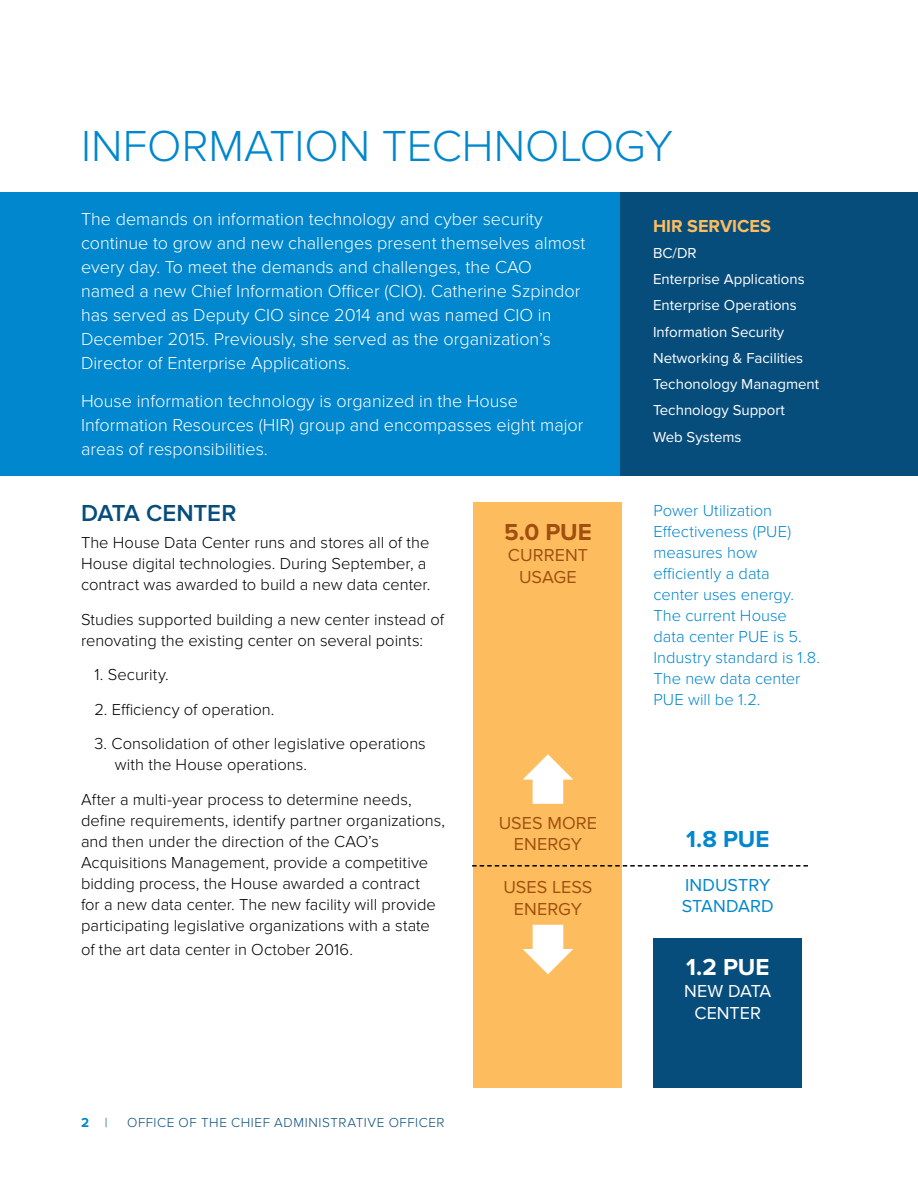
<style>
.page{position:relative;width:918px;height:1188px;background:#fff}
.page>*{position:absolute;margin:0;border:0;box-sizing:border-box;transform-origin:0 0}
._1_0_Header{font:300 45px "Proxima Nova";color:#0087cd}
._1_2_Subhead{font:600 24px "Proxima Nova";letter-spacing:-.01em;color:#074d7c}
._3_5_Factoid_Data{font:700 24px "Proxima Nova";color:#a14f0e}
._3_5_Factoid_Data-2{font:700 24px "Proxima Nova";color:#0087cd}
._3_5_Factoid_Data-3{font:700 24px "Proxima Nova";color:#fff}
._1_1_Intro_Paragraph{font:300 18px/24px "Proxima Nova";color:#fff}
._3_5_Factoid_Data-4{font:18px/21.6px "Proxima Nova";letter-spacing:.005em;color:#a14f0e;text-align:center}
._3_5_Factoid_Data-5{font:18px/21.6px "Proxima Nova";letter-spacing:.005em;color:#0087cd}
._3_5_Factoid_Data-6{font:18px/21.6px "Proxima Nova";color:#fff;text-align:center}
._3_0_Services_Header{font:700 18px "Proxima Nova";color:#fdbd5f}
._2_0_Body_Text{font:300 16.5px/21px "Proxima Nova";color:#000}
._4_1_Photo_Caption{font:300 16.5px/21px "Proxima Nova";color:#0087cd}
._2_1_Numbered_List{font:300 16.5px/21px "Proxima Nova";color:#000}
._3_1_Services_List{font:15px "Proxima Nova";color:#fff}
.t1{font:300 13.5px "Proxima Nova";letter-spacing:.04em;color:#074d7c}
.t2{font:700 13.5px "Proxima Nova";color:#0087cd}
.s1{font-weight:300;color:#074d7c}
</style>
<div class="page">
<div style="left:620px;top:192px;width:298px;height:284px;background:#074d7c"></div>
<div style="left:0;top:192px;width:620px;height:284px;background:#0087cd"></div>
<div style="left:474px;top:503px;width:148px;height:585px;background:#fdbd5f"></div>
<div style="left:654px;top:938px;width:148px;height:150px;background:#074d7c"></div>
<svg style="left:472px;top:865px;width:336px;height:2px"></svg>
<svg style="left:523px;top:754px;width:50px;height:50px"></svg>
<svg style="left:523px;top:925px;width:50px;height:49px"></svg>
<p class="_1_0_Header" style="left:81px;top:120px;width:594px">INFORMATION TECHNOLOGY</p>
<p class="_1_1_Intro_Paragraph" style="left:81px;top:208px;width:506px">The demands on information technology and cyber security continue to grow and new challenges present themselves almost every day. To meet the demands and challenges, the CAO named a new Chief Information Officer (CIO). Catherine Szpindor has served as Deputy CIO since 2014 and was named CIO in December 2015. Previously, she served as the organization’s Director of Enterprise Applications.</p>
<p class="_1_1_Intro_Paragraph" style="left:81px;top:389px;width:504px">House information technology is organized in the House<br>Information Resources (HIR) group and encompasses eight major areas of responsibilities.</p>
<p class="_1_2_Subhead" style="left:81px;top:499px;width:157px">DATA CENTER</p>
<p class="_2_0_Body_Text" style="left:81px;top:533px;width:351px">The House Data Center runs and stores all of the<br>House digital technologies. During September, a contract was awarded to build a new data center.</p>
<p class="_2_0_Body_Text" style="left:81px;top:609px;width:365px">Studies supported building a new center instead of renovating the existing center on several points:</p>
<p class="_2_1_Numbered_List" style="left:94px;top:665px;width:76px">1. Security.</p>
<p class="_2_1_Numbered_List" style="left:94px;top:699px;width:181px">2. Efficiency of operation.</p>
<p class="_2_1_Numbered_List" style="left:115px;top:734px;width:313px;text-indent:-20px">3. Consolidation of other legislative operations with the House operations.</p>
<p class="_2_0_Body_Text" style="left:81px;top:789px;width:366px">After a multi-year process to determine needs, define requirements, identify partner organizations, and then under the direction of the CAO’s Acquisitions Management, provide a competitive bidding process, the House awarded a contract<br>for a new data center. The new facility will provide participating legislative organizations with a state</p>
<p class="_2_0_Body_Text" style="left:81px;top:939px;width:274px">of the art data center in October 2016.</p>
<p class="_3_5_Factoid_Data" style="left:504px;top:518px;width:89px">5.0 PUE</p>
<p class="_3_5_Factoid_Data-4" style="left:508px;top:545px;width:82px">CURRENT<br>USAGE</p>
<p class="_3_5_Factoid_Data-4" style="left:499px;top:813px;width:100px">USES MORE<br>ENERGY</p>
<p class="_3_5_Factoid_Data-4" style="left:503px;top:877px;width:91px">USES LESS<br>ENERGY</p>
<p class="t2" style="left:81px;top:1115px;width:28px">2 <span class="s1">|</span></p>
<p class="t1" style="left:127px;top:1115px;width:319px">OFFICE OF THE CHIEF ADMINISTRATIVE OFFICER</p>
<p class="_3_0_Services_Header" style="left:653px;top:215px;width:119px">HIR SERVICES</p>
<p class="_3_1_Services_List" style="left:653px;top:244px;width:45px">BC/DR</p>
<p class="_3_1_Services_List" style="left:653px;top:270px;width:153px">Enterprise Applications</p>
<p class="_3_1_Services_List" style="left:653px;top:297px;width:145px">Enterprise Operations</p>
<p class="_3_1_Services_List" style="left:653px;top:323px;width:133px">Information Security</p>
<p class="_3_1_Services_List" style="left:653px;top:349px;width:152px">Networking &amp; Facilities</p>
<p class="_3_1_Services_List" style="left:653px;top:375px;width:168px">Techonology Managment</p>
<p class="_3_1_Services_List" style="left:653px;top:402px;width:133px">Technology Support</p>
<p class="_3_1_Services_List" style="left:653px;top:428px;width:90px">Web Systems</p>
<p class="_4_1_Photo_Caption" style="left:654px;top:500px;width:168px">Power Utilization<br>Effectiveness (PUE) measures how efficiently a data<br>center uses energy.<br>The current House data center PUE is 5.<br>Industry standard is 1.8.<br>The new data center<br>PUE will be 1.2.</p>
<p class="_3_5_Factoid_Data-2" style="left:686px;top:826px;width:85px">1.8 PUE</p>
<p class="_3_5_Factoid_Data-5" style="left:682px;top:874px;width:94px">INDUSTRY<br>STANDARD</p>
<p class="_3_5_Factoid_Data-3" style="left:686px;top:954px;width:85px">1.2 PUE</p>
<p class="_3_5_Factoid_Data-6" style="left:684px;top:981px;width:89px">NEW DATA<br>CENTER</p>
</div>
